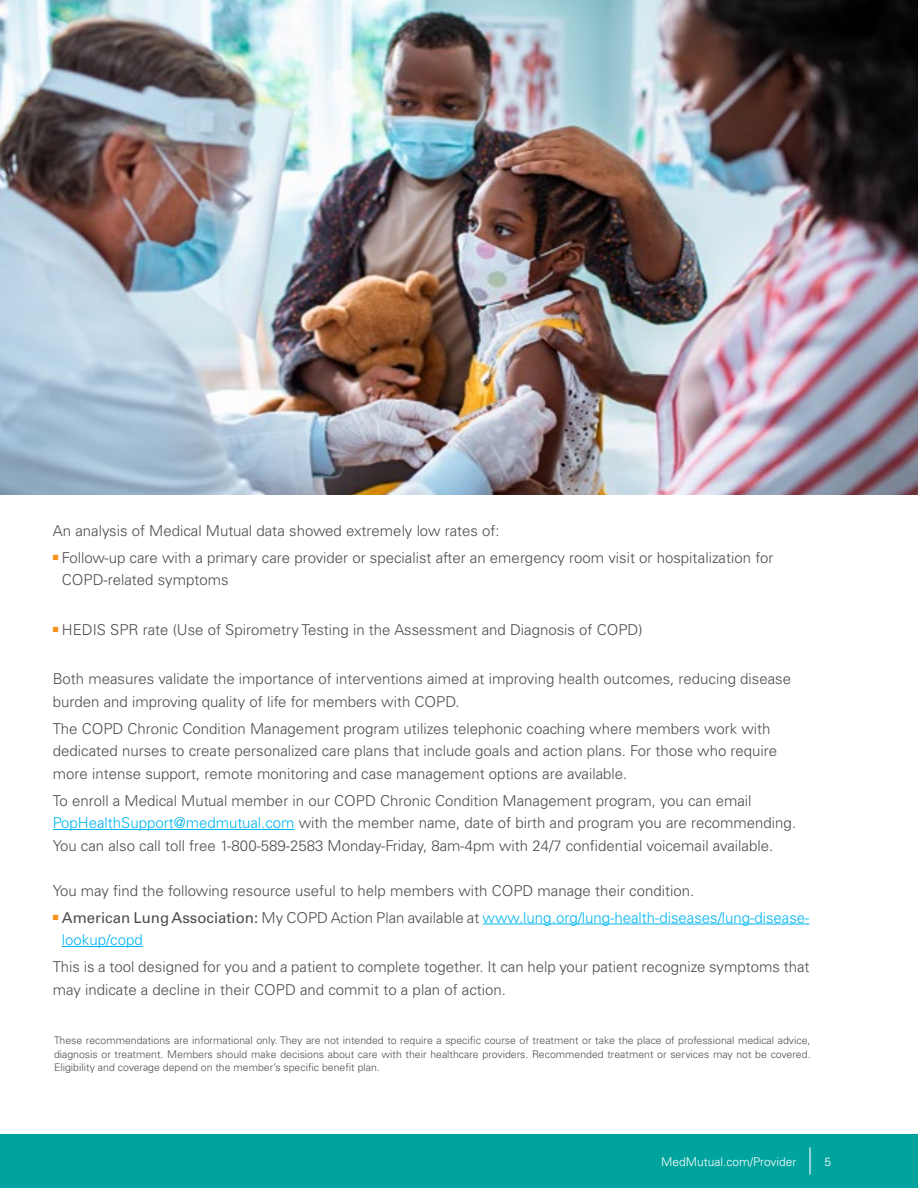
<style>
.page{position:relative;width:918px;height:1188px;background:#fff}
.page>*{position:absolute;margin:0;border:0;box-sizing:border-box;transform-origin:0 0}
.t1{font:300 15px/22.5px "Univers LT Std";color:#4d4d4f}
.t2{font:300 15px/22.5px "Univers LT Std";color:#00b6f1}
.t3{font:300 12px "Univers LT Std";color:#fff}
.t4{font:300 10.5px/13.5px "Univers LT Std";color:#4d4d4f;text-align:justify}
.s1{color:#f7921e}
.s2{color:#00b6f1}
.s3{font-weight:400;color:#4d4d4f}
.s4{color:#4d4d4f}
</style>
<div class="page">
<hr style="left:53px;top:829px;width:242px;height:1px;background:#00b6f1">
<hr style="left:483px;top:924px;width:326px;height:1px;background:#00b6f1">
<hr style="left:62px;top:946px;width:81px;height:1px;background:#00b6f1">
<div style="left:0;top:1134px;width:918px;height:54px;background:#00a39d"></div>
<hr style="left:809px;top:1148px;width:2px;height:26px;background:#fff">
<img style="left:1px;top:0;width:917px;height:495px">
<p class="t1" style="left:53px;top:519px;width:448px">An analysis of Medical Mutual data showed extremely low rates of:</p>
<p class="t1" style="left:62px;top:546px;width:713px;text-indent:-9px"><span class="s1">■</span> Follow-up care with a primary care provider or specialist after an emergency room visit or hospitalization for<br>COPD-related symptoms</p>
<p class="t1" style="left:53px;top:618px;width:591px"><span class="s1">■</span> HEDIS SPR rate (Use of Spirometry Testing in the Assessment and Diagnosis of COPD)</p>
<p class="t1" style="left:53px;top:667px;width:740px">Both measures validate the importance of interventions aimed at improving health outcomes, reducing disease burden and improving quality of life for members with COPD.</p>
<p class="t1" style="left:53px;top:717px;width:726px">The COPD Chronic Condition Management program utilizes telephonic coaching where members work with dedicated nurses to create personalized care plans that include goals and action plans. For those who require more intense support, remote monitoring and case management options are available.</p>
<p class="t1" style="left:53px;top:789px;width:745px">To enroll a Medical Mutual member in our COPD Chronic Condition Management program, you can email<br><span class="s2">PopHealthSupport@medmutual.com</span> with the member name, date of birth and program you are recommending.<br>You can also call toll free 1-800-589-2583 Monday-Friday, 8am-4pm with 24/7 confidential voicemail available.</p>
<p class="t1" style="left:53px;top:879px;width:643px">You may find the following resource useful to help members with COPD manage their condition.</p>
<p class="t2" style="left:62px;top:906px;width:749px;text-indent:-9px"><span class="s1">■</span> <span class="s3">American Lung Association:</span> <span class="s4">My COPD Action Plan available at</span> www.lung.org/lung-health-diseases/lung-disease&shy;lookup/copd</p>
<p class="t1" style="left:53px;top:955px;width:758px">This is a tool designed for you and a patient to complete together. It can help your patient recognize symptoms that may indicate a decline in their COPD and commit to a plan of action.</p>
<p class="t4" style="left:54px;top:1034px;width:758px">These recommendations are informational only. They are not intended to require a specific course of treatment or take the place of professional medical advice, diagnosis or treatment. Members should make decisions about care with their healthcare providers. Recommended treatment or services may not be covered.<br>Eligibility and coverage depend on the member’s specific benefit plan.</p>
<p class="t3" style="left:661px;top:1154px;width:137px">MedMutual.com/Provider</p>
<p class="t3" style="left:824px;top:1154px;width:8px">5</p>
</div>
